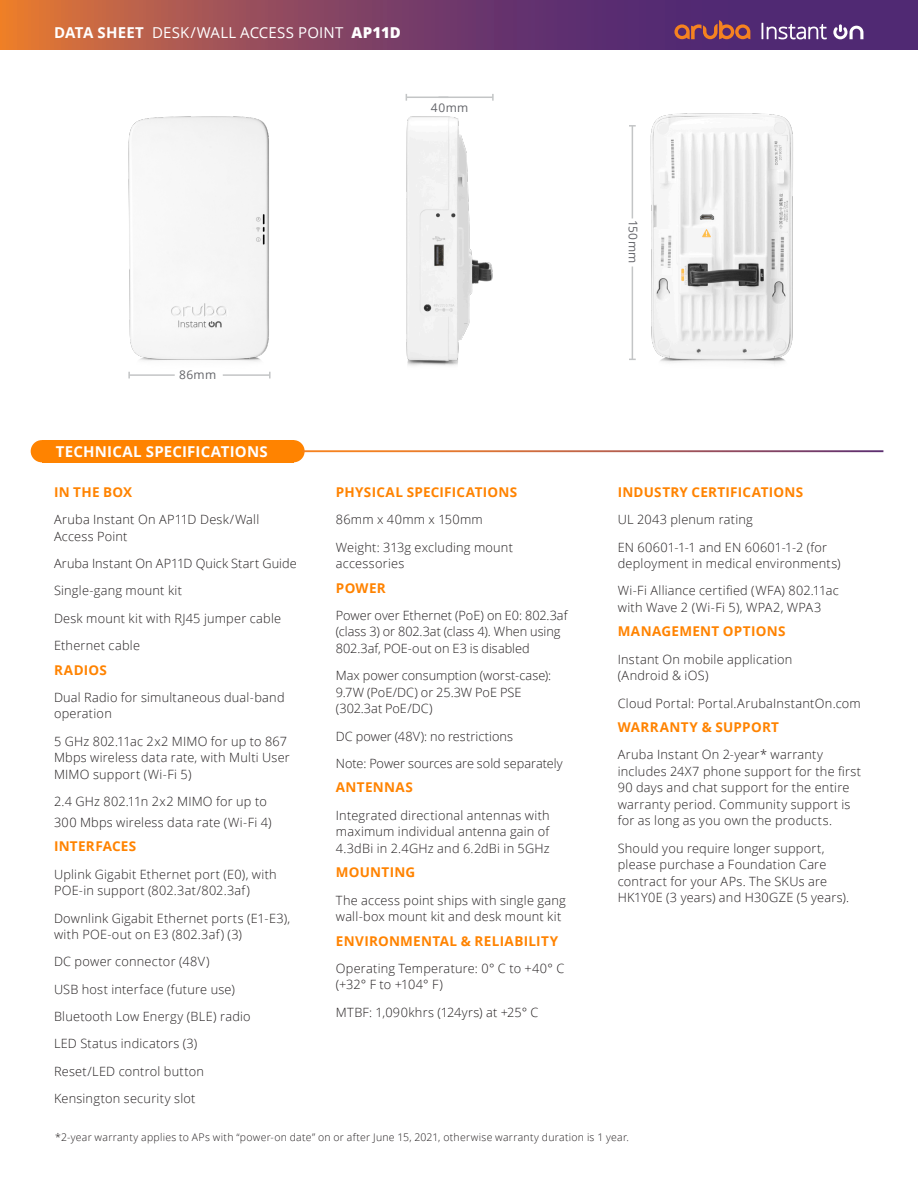
<style>
.page{position:relative;width:918px;height:1188px;background:#fff}
.page>*{position:absolute;margin:0;border:0;box-sizing:border-box;transform-origin:0 0}
.t1{font:15px "Open Sans";letter-spacing:.01em;color:#fff}
.t2{font:700 15px "Open Sans";letter-spacing:.015em;color:#fff}
.t3{font:700 13.5px "Open Sans";letter-spacing:.025em;color:#ff8300}
.t4{font:300 12.75px/16.5px "Open Sans";letter-spacing:.02em;color:#231f20}
.t5{font:300 12.75px/16.5px "Open Sans";color:#231f20}
.t6{font:12px "Open Sans";letter-spacing:.03em;color:#64656a}
.t7{font:300 10.5px "Open Sans";letter-spacing:.025em;color:#231f20}
.s1{font-weight:700}
.s2{font-weight:800}
</style>
<div class="page">
<svg style="left:0;top:0;width:918px;height:49px;background:#804261"></svg>
<svg style="left:674px;top:20px;width:76px;height:19px"></svg>
<svg style="left:833px;top:24px;width:30px;height:15px"></svg>
<svg style="left:762px;top:23px;width:65px;height:16px"></svg>
<div style="left:282px;top:440px;width:23px;height:22px;background:#ff8300;border-radius:50%"></div>
<div style="left:31px;top:440px;width:22px;height:22px;background:#ff8300;border-radius:50%"></div>
<div style="left:42px;top:440px;width:252px;height:22px;background:#ff8300"></div>
<hr style="left:303px;top:450px;width:580px;height:2px;background:#fff">
<hr style="left:223px;top:374px;width:47px;height:2px;background:#c3c5c6">
<hr style="left:129px;top:374px;width:46px;height:2px;background:#c3c5c6">
<hr style="left:439px;top:97px;width:54px;height:1px;background:#c3c5c6">
<svg style="left:492px;top:94px;width:2px;height:7px"></svg>
<hr style="left:406px;top:97px;width:42px;height:1px;background:#c3c5c6">
<hr style="left:632px;top:267px;width:1px;height:92px;background:#c3c5c6">
<hr style="left:632px;top:126px;width:1px;height:92px;background:#c3c5c6">
<svg style="left:629px;top:125px;width:7px;height:2px"></svg>
<img style="left:128px;top:116px;width:141px;height:246px">
<img style="left:650px;top:113px;width:143px;height:251px">
<img style="left:406px;top:116px;width:87px;height:250px">
<p class="t1" style="left:54px;top:23px;width:348px"><span class="s1">DATA SHEET</span> DESK/WALL ACCESS POINT <span class="s2">AP11D</span></p>
<p class="t6" style="left:431px;top:99px;width:39px">40mm</p>
<p class="t6" style="left:179px;top:366px;width:38px">86mm</p>
<p class="t2" style="left:56px;top:441px;width:213px">TECHNICAL SPECIFICATIONS</p>
<p class="t3" style="left:54px;top:483px;width:80px">IN THE BOX</p>
<p class="t4" style="left:54px;top:511px;width:207px">Aruba Instant On AP11D Desk/Wall<br>Access Point</p>
<p class="t4" style="left:54px;top:550px;width:244px;line-height:27.3px">Aruba Instant On AP11D Quick Start Guide<br>Single-gang mount kit<br>Desk mount kit with RJ45 jumper cable<br>Ethernet cable</p>
<p class="t3" style="left:54px;top:660px;width:55px">RADIOS</p>
<p class="t4" style="left:54px;top:689px;width:232px">Dual Radio for simultaneous dual-band operation</p>
<p class="t4" style="left:54px;top:732px;width:237px">5 GHz 802.11ac 2x2 MIMO for up to 867<br>Mbps wireless data rate, with Multi User<br>MIMO support (Wi-Fi 5)</p>
<p class="t4" style="left:54px;top:791px;width:219px;line-height:21px">2.4 GHz 802.11n 2x2 MIMO for up to<br>300 Mbps wireless data rate (Wi-Fi 4)</p>
<p class="t3" style="left:54px;top:837px;width:84px">INTERFACES</p>
<p class="t4" style="left:54px;top:866px;width:224px">Uplink Gigabit Ethernet port (E0), with<br>POE-in support (802.3at/802.3af)</p>
<p class="t4" style="left:54px;top:909px;width:238px">Downlink Gigabit Ethernet ports (E1-E3), with POE-out on E3 (802.3af) (3)</p>
<p class="t4" style="left:54px;top:948px;width:198px;line-height:27.3px">DC power connector (48V)<br>USB host interface (future use)<br>Bluetooth Low Energy (BLE) radio<br>LED Status indicators (3)<br>Reset/LED control button<br>Kensington security slot</p>
<p class="t3" style="left:336px;top:483px;width:183px">PHYSICAL SPECIFICATIONS</p>
<p class="t4" style="left:336px;top:506px;width:179px;line-height:27.3px">86mm x 40mm x 150mm<br>Weight: 313g excluding mount</p>
<p class="t4" style="left:336px;top:555px;width:70px">accessories</p>
<p class="t3" style="left:336px;top:578px;width:52px">POWER</p>
<p class="t5" style="left:336px;top:607px;width:233px">Power over Ethernet (PoE) on E0: 802.3af (class 3) or 802.3at (class 4). When using<br>802.3af, POE-out on E3 is disabled</p>
<p class="t5" style="left:336px;top:667px;width:217px">Max power consumption (worst-case):<br>9.7W (PoE/DC) or 25.3W PoE PSE (302.3at PoE/DC)</p>
<p class="t5" style="left:336px;top:722px;width:228px;line-height:27.3px">DC power (48V): no restrictions<br>Note: Power sources are sold separately</p>
<p class="t3" style="left:336px;top:778px;width:79px">ANTENNAS</p>
<p class="t4" style="left:336px;top:806px;width:215px;text-align:justify">Integrated directional antennas with maximum individual antenna gain of 4.3dBi in 2.4GHz and 6.2dBi in 5GHz</p>
<p class="t3" style="left:336px;top:863px;width:81px">MOUNTING</p>
<p class="t4" style="left:336px;top:891px;width:231px">The access point ships with single gang wall-box mount kit and desk mount kit</p>
<p class="t3" style="left:336px;top:931px;width:224px">ENVIRONMENTAL &amp; RELIABILITY</p>
<p class="t4" style="left:336px;top:960px;width:230px">Operating Temperature: 0° C to +40° C (+32° F to +104° F)</p>
<p class="t4" style="left:336px;top:1003px;width:204px">MTBF: 1,090khrs (124yrs) at +25° C</p>
<p class="t6" style="left:641px;top:220px;width:45px;rotate:90deg">150mm</p>
<p class="t3" style="left:618px;top:483px;width:187px">INDUSTRY CERTIFICATIONS</p>
<p class="t4" style="left:618px;top:506px;width:211px;line-height:27.3px">UL 2043 plenum rating<br>EN 60601-1-1 and EN 60601-1-2 (for</p>
<p class="t4" style="left:618px;top:550px;width:224px;line-height:27.3px">deployment in medical environments)<br>Wi-Fi Alliance certified (WFA) 802.11ac</p>
<p class="t4" style="left:618px;top:599px;width:205px">with Wave 2 (Wi-Fi 5), WPA2, WPA3</p>
<p class="t3" style="left:618px;top:622px;width:169px">MANAGEMENT OPTIONS</p>
<p class="t4" style="left:618px;top:651px;width:176px">Instant On mobile application (Android &amp; iOS)</p>
<p class="t4" style="left:618px;top:694px;width:245px">Cloud Portal: Portal.ArubaInstantOn.com</p>
<p class="t3" style="left:618px;top:718px;width:163px">WARRANTY &amp; SUPPORT</p>
<p class="t4" style="left:618px;top:746px;width:245px">Aruba Instant On 2-year* warranty includes 24X7 phone support for the first 90 days and chat support for the entire warranty period. Community support is for as long as you own the products.</p>
<p class="t4" style="left:618px;top:839px;width:233px">Should you require longer support, please purchase a Foundation Care contract for your APs. The SKUs are HK1Y0E (3 years) and H30GZE (5 years).</p>
<p class="t7" style="left:55px;top:1130px;width:576px">*2-year warranty applies to APs with “power-on date” on or after June 15, 2021, otherwise warranty duration is 1 year.</p>
</div>
